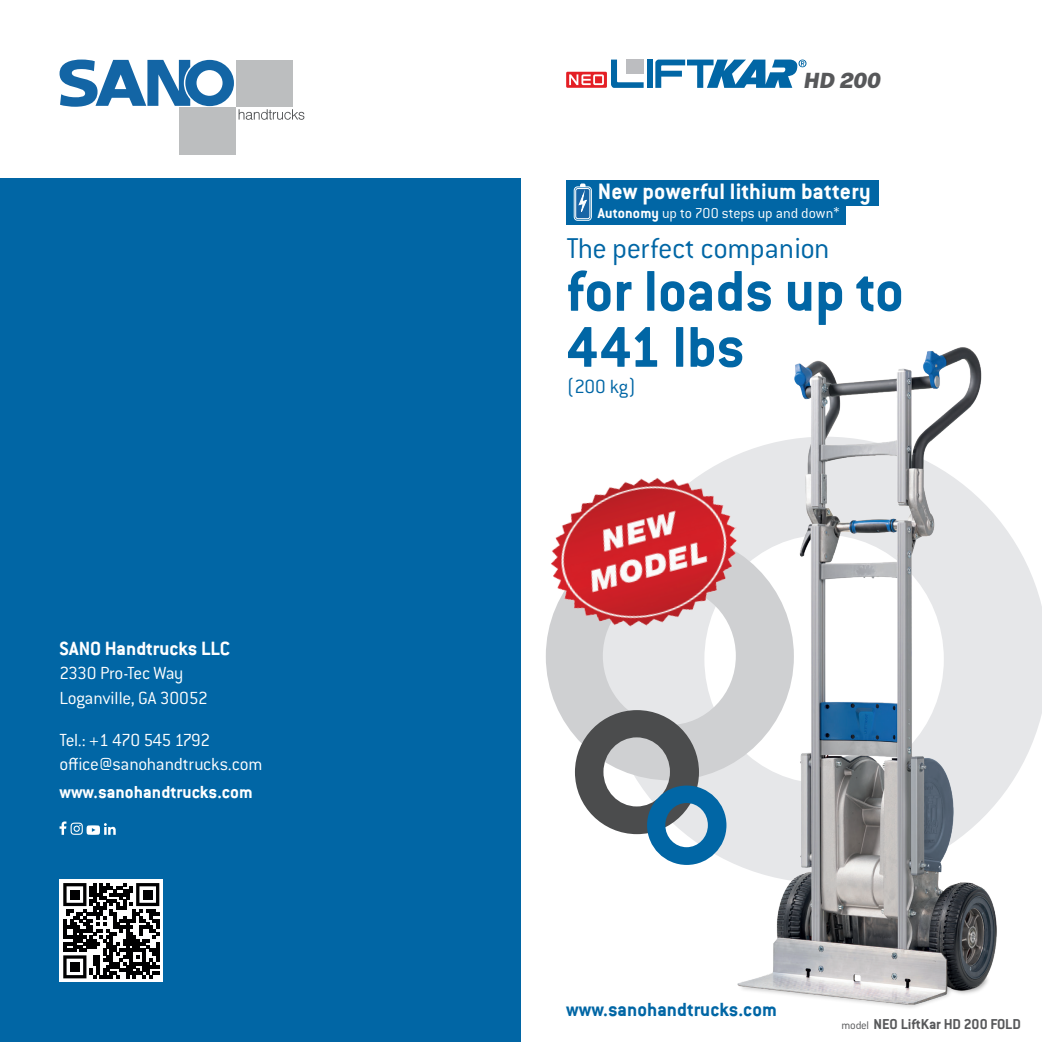
<style>
.page{position:relative;width:1042px;height:1042px;background:#fff}
.page>*{position:absolute;margin:0;border:0;box-sizing:border-box;transform-origin:0 0}
.t1{font:700 63px/56px "Conduit ITC Pro";color:#0166a5}
.t2{font:300 31.5px "Conduit ITC Pro";letter-spacing:-.015em;color:#0166a5}
.t3{font:700 24.5px "Conduit ITC Pro";letter-spacing:.01em;color:#fff}
.t4{font:700 21px "Conduit ITC";color:#0166a5}
.t5{font:700 21px "Conduit ITC";color:#fff}
.t6{font:300 21px "Conduit ITC Pro";color:#0166a5}
.t7{font:italic 900 21px "Public Sans";color:#57585a}
.t8{font:300 19.25px "Conduit ITC Pro";letter-spacing:-.015em;color:#fff}
.t9{font:700 19.25px "Conduit ITC";color:#fff}
.t10{font:300 19.25px "Conduit ITC Pro";letter-spacing:-.045em;color:#fff}
.t11{font:300 15.75px "Conduit ITC Pro";letter-spacing:-.01em;color:#fff}
.t12{font:700 15.75px "Conduit ITC Pro";letter-spacing:-.005em;color:#57585a}
.s1{font-weight:700}
.s2{font-weight:300;font-size:12.25px}
</style>
<div class="page">
<div style="left:0;top:179px;width:521px;height:863px;background:#0166a5"></div>
<svg style="left:60px;top:821px;width:56px;height:14px"></svg>
<div style="left:566px;top:203px;width:279px;height:21px;background:#0166a5"></div>
<div style="left:566px;top:181px;width:312px;height:25px;background:#0166a5"></div>
<svg style="left:574px;top:183px;width:18px;height:38px"></svg>
<svg style="left:1022px;top:555px;width:20px;height:209px;fill:#e6e7e9"></svg>
<svg style="left:546px;top:647px;width:158px;height:89px;background:#dfdfe1"></svg>
<svg style="left:575px;top:710px;width:129px;height:155px"></svg>
<img style="left:704px;top:347px;width:318px;height:661px">
<img style="left:546px;top:456px;width:209px;height:191px">
<div style="left:179px;top:107px;width:57px;height:48px;background:#bcbebf"></div>
<svg style="left:60px;top:59px;width:244px;height:61px"></svg>
<div style="left:60px;top:879px;width:103px;height:103px;background:#fff"></div>
<svg style="left:63px;top:883px;width:96px;height:95px"></svg>
<div style="left:70px;top:962px;width:10px;height:10px;background:#000001"></div>
<svg style="left:566px;top:60px;width:77px;height:28px"></svg>
<div style="left:647px;top:60px;width:5px;height:28px;background:#0166a5"></div>
<svg style="left:655px;top:60px;width:151px;height:28px"></svg>
<div style="left:626px;top:60px;width:17px;height:14px;background:#bcbdc0"></div>
<p class="t5" style="left:60px;top:636px;width:172px">SANO Handtrucks LLC</p>
<p class="t8" style="left:60px;top:662px;width:125px">2330 Pro-Tec Way</p>
<p class="t8" style="left:60px;top:687px;width:150px">Loganville, GA 30052</p>
<p class="t10" style="left:60px;top:729px;width:152px">Tel.: +1 470 545 1792</p>
<p class="t8" style="left:60px;top:753px;width:204px">office@sanohandtrucks.com</p>
<p class="t9" style="left:60px;top:781px;width:195px">www.sanohandtrucks.com</p>
<p class="t7" style="left:804px;top:64px;width:79px">HD 200</p>
<p class="t3" style="left:598px;top:177px;width:274px">New powerful lithium battery</p>
<p class="t11" style="left:598px;top:204px;width:243px"><span class="s1">Autonomy</span> up to 700 steps up and down*</p>
<p class="t2" style="left:566px;top:231px;width:265px">The perfect companion</p>
<p class="t1" style="left:566px;top:262px;width:339px">for loads up to<br>441 lbs</p>
<p class="t6" style="left:566px;top:375px;width:71px">(200 kg)</p>
<p class="t4" style="left:566px;top:996px;width:212px">www.sanohandtrucks.com</p>
<p class="t12" style="left:841px;top:1014px;width:181px"><span class="s2">model</span> NEO LiftKar HD 200 FOLD</p>
</div>
